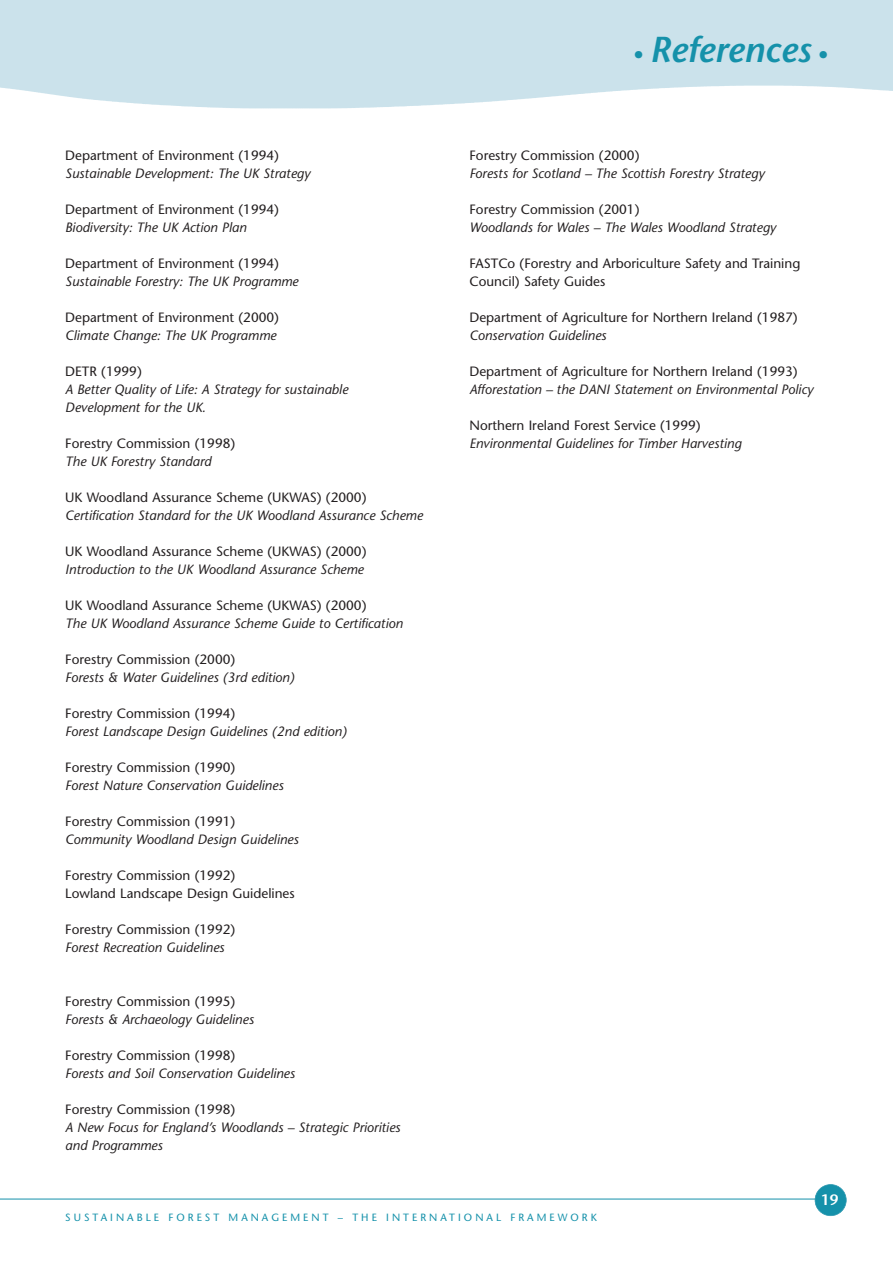
<style>
.page{position:relative;width:893px;height:1263px;background:#fff}
.page>*{position:absolute;margin:0;border:0;box-sizing:border-box;transform-origin:0 0}
.t1{font:italic 600 36px "Stone Sans";color:#1591aa}
.t2{font:600 15px "Stone Sans";color:#fff}
.t3{font:italic 13.5px/18px "Stone Sans";color:#231f20}
.t4{font:13.5px/18px "Stone Sans";color:#231f20}
.t5{font:10.5px "Stone Sans";letter-spacing:.285em;color:#1591aa}
.s1{font-size:21px}
</style>
<div class="page">
<hr style="left:0;top:1199px;width:829px;height:1px;background:#1591aa">
<div style="left:0;top:0;width:892px;height:63px;background:#cbe2eb"></div>
<div style="left:815px;top:1185px;width:31px;height:31px;background:#1591aa;border-radius:50%"></div>
<div style="left:814px;top:1184px;width:32px;height:32px;border:2px solid #2f99b1;border-radius:50%"></div>
<p class="t4" style="left:65px;top:148px;width:215px">Department of Environment (1994)</p>
<p class="t3" style="left:65px;top:166px;width:247px">Sustainable Development: The UK Strategy</p>
<p class="t4" style="left:65px;top:202px;width:215px">Department of Environment (1994)</p>
<p class="t3" style="left:65px;top:220px;width:183px">Biodiversity: The UK Action Plan</p>
<p class="t4" style="left:65px;top:256px;width:215px">Department of Environment (1994)</p>
<p class="t3" style="left:65px;top:274px;width:235px">Sustainable Forestry: The UK Programme</p>
<p class="t4" style="left:65px;top:310px;width:215px">Department of Environment (2000)</p>
<p class="t3" style="left:65px;top:328px;width:213px">Climate Change: The UK Programme</p>
<p class="t4" style="left:65px;top:364px;width:78px">DETR (1999)</p>
<p class="t3" style="left:65px;top:382px;width:284px">A Better Quality of Life: A Strategy for sustainable<br>Development for the UK.</p>
<p class="t4" style="left:65px;top:436px;width:171px">Forestry Commission (1998)</p>
<p class="t3" style="left:65px;top:454px;width:148px">The UK Forestry Standard</p>
<p class="t4" style="left:65px;top:490px;width:302px">UK Woodland Assurance Scheme (UKWAS) (2000)</p>
<p class="t3" style="left:65px;top:508px;width:359px">Certification Standard for the UK Woodland Assurance Scheme</p>
<p class="t4" style="left:65px;top:544px;width:302px">UK Woodland Assurance Scheme (UKWAS) (2000)</p>
<p class="t3" style="left:65px;top:562px;width:300px">Introduction to the UK Woodland Assurance Scheme</p>
<p class="t4" style="left:65px;top:598px;width:302px">UK Woodland Assurance Scheme (UKWAS) (2000)</p>
<p class="t3" style="left:65px;top:616px;width:339px">The UK Woodland Assurance Scheme Guide to Certification</p>
<p class="t4" style="left:65px;top:652px;width:171px">Forestry Commission (2000)</p>
<p class="t3" style="left:65px;top:670px;width:231px">Forests &amp; Water Guidelines (3rd edition)</p>
<p class="t4" style="left:65px;top:706px;width:171px">Forestry Commission (1994)</p>
<p class="t3" style="left:65px;top:724px;width:283px">Forest Landscape Design Guidelines (2nd edition)</p>
<p class="t4" style="left:65px;top:760px;width:171px">Forestry Commission (1990)</p>
<p class="t3" style="left:65px;top:778px;width:220px">Forest Nature Conservation Guidelines</p>
<p class="t4" style="left:65px;top:814px;width:171px">Forestry Commission (1991)</p>
<p class="t3" style="left:65px;top:832px;width:235px">Community Woodland Design Guidelines</p>
<p class="t4" style="left:65px;top:868px;width:231px">Forestry Commission (1992)<br>Lowland Landscape Design Guidelines</p>
<p class="t4" style="left:65px;top:922px;width:171px">Forestry Commission (1992)</p>
<p class="t3" style="left:65px;top:940px;width:161px">Forest Recreation Guidelines</p>
<p class="t4" style="left:65px;top:994px;width:171px">Forestry Commission (1995)</p>
<p class="t3" style="left:65px;top:1012px;width:190px">Forests &amp; Archaeology Guidelines</p>
<p class="t4" style="left:65px;top:1048px;width:171px">Forestry Commission (1998)</p>
<p class="t3" style="left:65px;top:1066px;width:231px">Forests and Soil Conservation Guidelines</p>
<p class="t4" style="left:65px;top:1102px;width:171px">Forestry Commission (1998)</p>
<p class="t3" style="left:65px;top:1120px;width:337px">A New Focus for England’s Woodlands – Strategic Priorities and Programmes</p>
<h1 class="t1" style="left:633px;top:36px;width:197px"><span class="s1">•</span> References <span class="s1">•</span></h1>
<p class="t4" style="left:469px;top:148px;width:171px">Forestry Commission (2000)</p>
<p class="t3" style="left:469px;top:166px;width:297px">Forests for Scotland – The Scottish Forestry Strategy</p>
<p class="t4" style="left:469px;top:202px;width:171px">Forestry Commission (2001)</p>
<p class="t3" style="left:469px;top:220px;width:308px">Woodlands for Wales – The Wales Woodland Strategy</p>
<p class="t4" style="left:469px;top:256px;width:332px">FASTCo (Forestry and Arboriculture Safety and Training<br>Council) Safety Guides</p>
<p class="t4" style="left:469px;top:310px;width:330px">Department of Agriculture for Northern Ireland (1987)</p>
<p class="t3" style="left:469px;top:328px;width:138px">Conservation Guidelines</p>
<p class="t4" style="left:469px;top:364px;width:330px">Department of Agriculture for Northern Ireland (1993)</p>
<p class="t3" style="left:469px;top:382px;width:345px">Afforestation – the DANI Statement on Environmental Policy</p>
<p class="t4" style="left:469px;top:418px;width:233px">Northern Ireland Forest Service (1999)</p>
<p class="t3" style="left:469px;top:436px;width:274px">Environmental Guidelines for Timber Harvesting</p>
<p class="t2" style="left:820px;top:1194px;width:19px">19</p>
<p class="t5" style="left:65px;top:1213px;width:533px">SUSTAINABLE FOREST MANAGEMENT – THE INTERNATIONAL FRAMEWORK</p>
</div>
